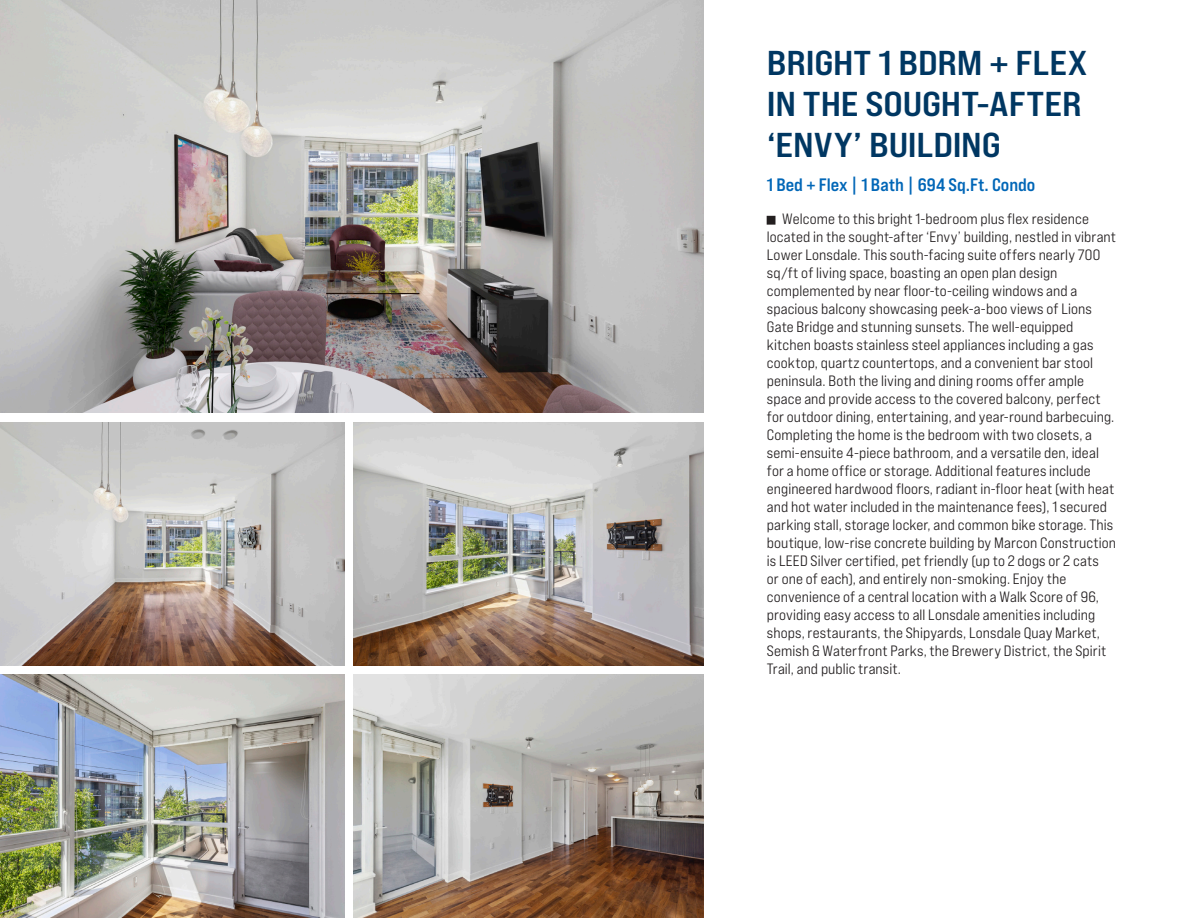
<style>
.page{position:relative;width:1188px;height:918px;background:#fff}
.page>*{position:absolute;margin:0;border:0;box-sizing:border-box;transform-origin:0 0}
.t1{font:34.5px "Bebas Neue Pro Exp Bd";letter-spacing:-.005em;color:#003762;scale:1.1 1}
.t2{font:18px "Bebas Neue Pro Exp Bd";color:#0066b7}
.t3{font:15px/18px "Bebas Neue Pro Exp Md";letter-spacing:.005em;color:#231f20}
</style>
<div class="page">
<div style="left:767px;top:216px;width:8px;height:8px;background:#231f20"></div>
<img style="left:0;top:0;width:703px;height:413px">
<img style="left:354px;top:422px;width:350px;height:243px">
<img style="left:0;top:422px;width:344px;height:243px">
<img style="left:0;top:675px;width:344px;height:243px">
<img style="left:354px;top:675px;width:350px;height:243px">
<p class="t1" style="left:767px;top:41px;width:293px">BRIGHT 1 BDRM + FLEX</p>
<p class="t1" style="left:767px;top:83px;width:288px">IN THE SOUGHT-AFTER</p>
<p class="t1" style="left:767px;top:124px;width:214px">‘ENVY’ BUILDING</p>
<p class="t2" style="left:767px;top:173px;width:270px">1 Bed + Flex | 1 Bath | 694 Sq.Ft. Condo</p>
<p class="t3" style="left:767px;top:210px;width:351px;text-indent:15px">Welcome to this bright 1-bedroom plus flex residence located in the sought-after ‘Envy’ building, nestled in vibrant Lower Lonsdale. This south-facing suite offers nearly 700 sq/ft of living space, boasting an open plan design</p>
<p class="t3" style="left:767px;top:282px;width:312px">complemented by near floor-to-ceiling windows and a</p>
<p class="t3" style="left:767px;top:300px;width:327px">spacious balcony showcasing peek-a-boo views of Lions<br>Gate Bridge and stunning sunsets. The well-equipped</p>
<p class="t3" style="left:767px;top:336px;width:349px">kitchen boasts stainless steel appliances including a gas cooktop, quartz countertops, and a convenient bar stool peninsula. Both the living and dining rooms offer ample space and provide access to the covered balcony, perfect for outdoor dining, entertaining, and year-round barbecuing.</p>
<p class="t3" style="left:767px;top:426px;width:351px">Completing the home is the bedroom with two closets, a semi-ensuite 4-piece bathroom, and a versatile den, ideal for a home office or storage. Additional features include engineered hardwood floors, radiant in-floor heat (with heat and hot water included in the maintenance fees), 1 secured parking stall, storage locker, and common bike storage. This boutique, low-rise concrete building by Marcon Construction is LEED Silver certified, pet friendly (up to 2 dogs or 2 cats</p>
<p class="t3" style="left:767px;top:570px;width:301px">or one of each), and entirely non-smoking. Enjoy the</p>
<p class="t3" style="left:767px;top:588px;width:341px">convenience of a central location with a Walk Score of 96, providing easy access to all Lonsdale amenities including shops, restaurants, the Shipyards, Lonsdale Quay Market, Semish &amp; Waterfront Parks, the Brewery District, the Spirit Trail, and public transit.</p>
</div>
